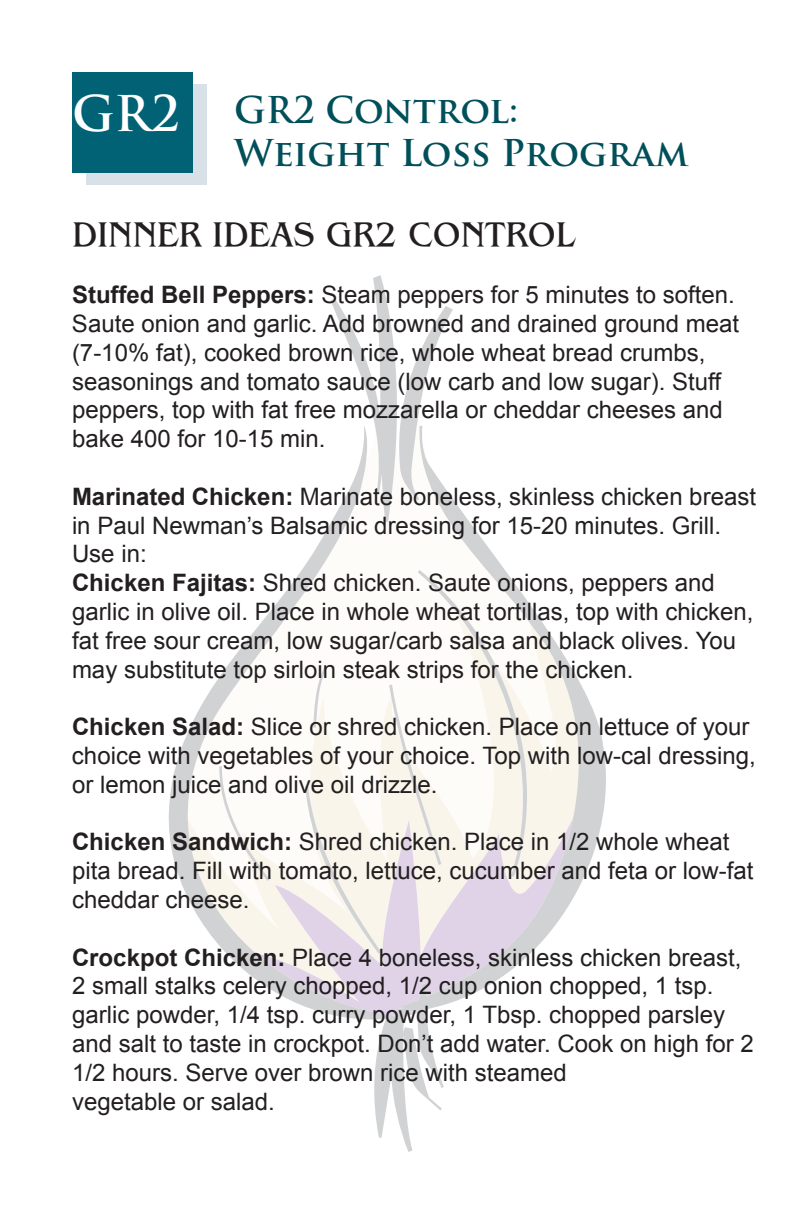
<style>
.page{position:relative;width:792px;height:1224px;background:#fff}
.page>*{position:absolute;margin:0;border:0;box-sizing:border-box;transform-origin:0 0}
.t1{font:700 48px "Trajan Pro";color:#fff}
.t2{font:700 36px/43.2px "Trajan Pro";color:#004f59}
.t3{font:36px "Bangle Normal";color:#231f20}
.t4{font:24px/28.8px "Arial";color:#231f20}
.s1{font-weight:700}
</style>
<div class="page">
<div style="left:86px;top:84px;width:121px;height:100px;background:#d7e1e7"></div>
<div style="left:72px;top:72px;width:121px;height:100px;background:#006274"></div>
<svg style="left:331px;top:275px;width:122px;height:150px"></svg>
<svg style="left:168px;top:425px;width:438px;height:727px"></svg>
<svg style="left:389px;top:570px;width:149px;height:307px"></svg>
<svg style="left:313px;top:667px;width:14px;height:61px"></svg>
<svg style="left:305px;top:786px;width:76px;height:168px"></svg>
<svg style="left:219px;top:766px;width:51px;height:115px"></svg>
<h1 class="t1" style="left:72px;top:84px;width:109px">GR2</h1>
<h2 class="t2" style="left:234px;top:89px;width:456px">GR2 Control:<br>Weight Loss Program</h2>
<h2 class="t3" style="left:72px;top:211px;width:505px">DINNER IDEAS GR2 CONTROL</h2>
<p class="t4" style="left:72px;top:281px;width:669px"><span class="s1">Stuffed Bell Peppers:</span> Steam peppers for 5 minutes to soften.<br>Saute onion and garlic. Add browned and drained ground meat (7-10% fat), cooked brown rice, whole wheat bread crumbs, seasonings and tomato sauce (low carb and low sugar). Stuff peppers, top with fat free mozzarella or cheddar cheeses and bake 400 for 10-15 min.</p>
<p class="t4" style="left:72px;top:482px;width:686px"><span class="s1">Marinated Chicken:</span> Marinate boneless, skinless chicken breast in Paul Newman’s Balsamic dressing for 15-20 minutes. Grill.<br>Use in:<br><span class="s1">Chicken Fajitas:</span> Shred chicken. Saute onions, peppers and garlic in olive oil. Place in whole wheat tortillas, top with chicken, fat free sour cream, low sugar/carb salsa and black olives. You may substitute top sirloin steak strips for the chicken.</p>
<p class="t4" style="left:72px;top:713px;width:685px"><span class="s1">Chicken Salad:</span> Slice or shred chicken. Place on lettuce of your choice with vegetables of your choice. Top with low-cal dressing, or lemon juice and olive oil drizzle.</p>
<p class="t4" style="left:72px;top:828px;width:683px"><span class="s1">Chicken Sandwich:</span> Shred chicken. Place in 1/2 whole wheat pita bread. Fill with tomato, lettuce, cucumber and feta or low-fat cheddar cheese.</p>
<p class="t4" style="left:72px;top:943px;width:683px"><span class="s1">Crockpot Chicken:</span> Place 4 boneless, skinless chicken breast, 2 small stalks celery chopped, 1/2 cup onion chopped, 1 tsp. garlic powder, 1/4 tsp. curry powder, 1 Tbsp. chopped parsley and salt to taste in crockpot. Don’t add water. Cook on high for 2<br>1/2 hours. Serve over brown rice with steamed<br>vegetable or salad.</p>
</div>
